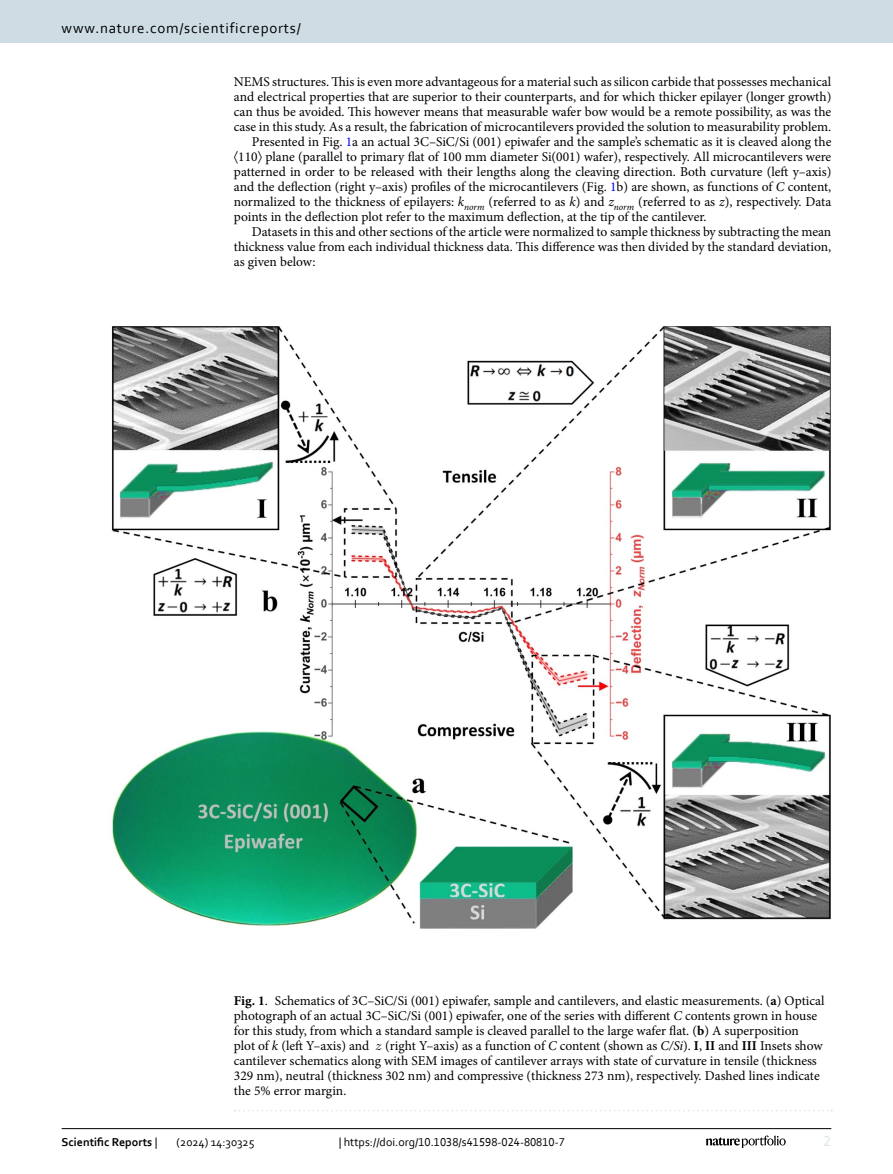
<style>
.page{position:relative;width:893px;height:1174px;background:#fff}
.page>*{position:absolute;margin:0;border:0;box-sizing:border-box;transform-origin:0 0}
.t1{font:15px "Corbel";letter-spacing:.05em;color:#000}
.t2{font:15px "Corbel";color:#d9e4eb}
.Body_Text_Indent{font:13.5px/15px "Minion Pro";color:#000;text-align:justify}
.Figure_Caption{font:13.5px/15px "Minion Pro";color:#000}
.t3{font:12px "Corbel";color:#000}
.t4{font:700 12px "Corbel";color:#000}
.s1{color:#00f}
.s2{font-style:italic}
.s3{font-weight:700}
.s4{font-family:"LM Math Italic 9"}
.s5{font-weight:400}
</style>
<div class="page">
<img style="left:111px;top:326px;width:720px;height:603px">
<svg style="left:235px;top:1110px;width:597px;height:1px"></svg>
<hr style="left:62px;top:1128px;width:769px;height:1px;background:#000">
<svg style="left:706px;top:1135px;width:80px;height:12px"></svg>
<div style="left:0;top:0;width:893px;height:43px;background:#cedde4"></div>
<p class="t1" style="left:62px;top:18px;width:241px">www.nature.com/scientificreports/</p>
<p class="Body_Text_Indent" style="left:234px;top:74px;width:599px">NEMS structures. This is even more advantageous for a material such as silicon carbide that possesses mechanical and electrical properties that are superior to their counterparts, and for which thicker epilayer (longer growth) can thus be avoided. This however means that measurable wafer bow would be a remote possibility, as was the case in this study. As a result, the fabrication of microcantilevers provided the solution to measurability problem.</p>
<p class="Body_Text_Indent" style="left:252px;top:134px;width:581px">Presented in Fig. <span class="s1">1</span>a an actual 3C–SiC/Si (001) epiwafer and the sample’s schematic as it is cleaved along the</p>
<p class="Body_Text_Indent" style="left:238px;top:149px;width:595px">110 plane (parallel to primary flat of 100 mm diameter Si(001) wafer), respectively. All microcantilevers were</p>
<p class="Body_Text_Indent" style="left:234px;top:164px;width:599px">patterned in order to be released with their lengths along the cleaving direction. Both curvature (left y–axis)</p>
<p class="Body_Text_Indent" style="left:234px;top:179px;width:599px">and the deflection (right y–axis) profiles of the microcantilevers (Fig. <span class="s1">1</span>b) are shown, as functions of <span class="s2">C</span> content,</p>
<p class="Body_Text_Indent" style="left:234px;top:194px;width:599px">normalized to the thickness of epilayers: <span class="s2">k</span><sub>norm</sub> (referred to as <span class="s2">k</span>) and <span class="s2">z</span><sub>norm</sub> (referred to as <span class="s2">z</span>), respectively. Data</p>
<p class="Body_Text_Indent" style="left:234px;top:209px;width:474px">points in the deflection plot refer to the maximum deflection, at the tip of the cantilever.</p>
<p class="Body_Text_Indent" style="left:234px;top:224px;width:599px;text-indent:18px">Datasets in this and other sections of the article were normalized to sample thickness by subtracting the mean thickness value from each individual thickness data. This difference was then divided by the standard deviation, as given below:</p>
<p class="Figure_Caption" style="left:234px;top:993px;width:592px"><span class="s3">Fig. 1</span>. Schematics of 3C–SiC/Si (001) epiwafer, sample and cantilevers, and elastic measurements. (<span class="s3">a</span>) Optical photograph of an actual 3C–SiC/Si (001) epiwafer, one of the series with different <span class="s2">C</span> contents grown in house for this study, from which a standard sample is cleaved parallel to the large wafer flat. (<span class="s3">b</span>) A superposition<br>plot of <span class="s2">k</span> (left Y–axis) and <span class="s4">z</span> (right Y–axis) as a function of <span class="s2">C</span> content (shown as <span class="s2">C/Si</span>). <span class="s3">I</span>, <span class="s3">II</span> and <span class="s3">III</span> Insets show cantilever schematics along with SEM images of cantilever arrays with state of curvature in tensile (thickness 329 nm), neutral (thickness 302 nm) and compressive (thickness 273 nm), respectively. Dashed lines indicate the 5% error margin.</p>
<p class="t4" style="left:62px;top:1134px;width:97px">Scientific Reports <span class="s5">|</span></p>
<p class="t3" style="left:177px;top:1134px;width:79px">(2024) 14:30325</p>
<p class="t3" style="left:339px;top:1134px;width:228px">| https://doi.org/10.1038/s41598-024-80810-7</p>
<p class="t2" style="left:824px;top:1132px;width:9px">2</p>
</div>
